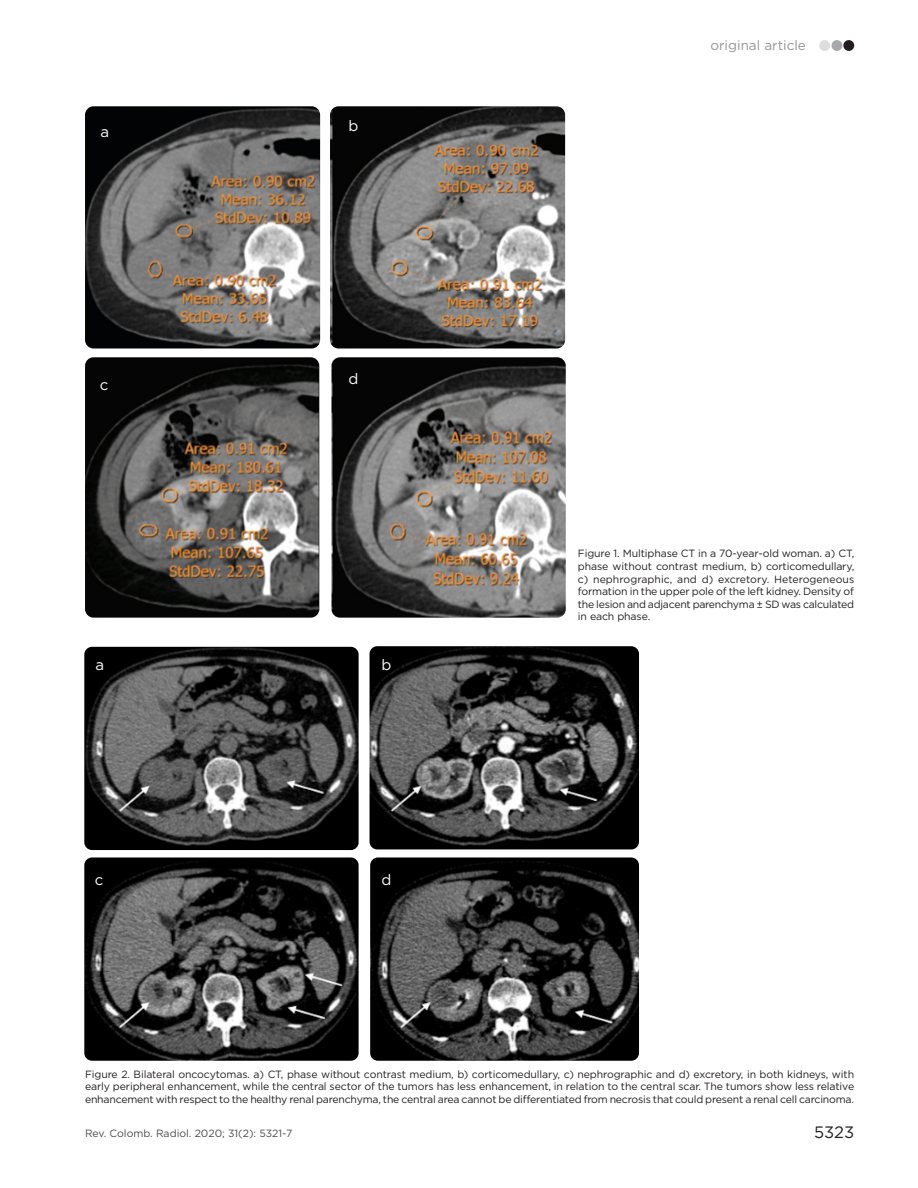
<style>
.page{position:relative;width:918px;height:1188px;background:#fff}
.page>*{position:absolute;margin:0;border:0;box-sizing:border-box;transform-origin:0 0}
.t1{font:16.5px "Gotham";color:#231f20}
._02_subtitulo_nivel{font:15px "Gotham";color:#fff}
.t2{font:13.5px "Gotham";color:#939598}
.pie_de_foto_nuevo{font:10.5px/12.6px "Gotham";letter-spacing:-.025em;color:#231f20;text-align:justify}
.t3{font:10.5px "Gotham";color:#4b4c4d}
</style>
<div class="page">
<div style="left:843px;top:40px;width:11px;height:11px;background:#231f20;border-radius:50%"></div>
<div style="left:832px;top:40px;width:10px;height:11px;background:#a8a9ad;border-radius:50%"></div>
<div style="left:819px;top:40px;width:11px;height:11px;background:#dcdddf;border-radius:50%"></div>
<img style="left:85px;top:106px;width:235px;height:242px">
<img style="left:330px;top:106px;width:235px;height:242px">
<img style="left:85px;top:357px;width:234px;height:261px">
<img style="left:331px;top:357px;width:235px;height:261px">
<img style="left:84px;top:647px;width:275px;height:203px">
<img style="left:84px;top:857px;width:275px;height:204px">
<img style="left:370px;top:857px;width:269px;height:204px">
<img style="left:370px;top:646px;width:269px;height:203px">
<p class="_02_subtitulo_nivel" style="left:100px;top:122px;width:10px">a</p>
<p class="_02_subtitulo_nivel" style="left:100px;top:375px;width:10px">c</p>
<p class="_02_subtitulo_nivel" style="left:95px;top:656px;width:10px">a</p>
<p class="_02_subtitulo_nivel" style="left:95px;top:870px;width:10px">c</p>
<p class="_02_subtitulo_nivel" style="left:349px;top:116px;width:11px">b</p>
<p class="_02_subtitulo_nivel" style="left:349px;top:369px;width:11px">d</p>
<p class="_02_subtitulo_nivel" style="left:382px;top:656px;width:11px">b</p>
<p class="_02_subtitulo_nivel" style="left:382px;top:870px;width:11px">d</p>
<p class="t2" style="left:710px;top:36px;width:97px">original article</p>
<p class="pie_de_foto_nuevo" style="left:578px;top:547px;width:278px">Figure 1. Multiphase CT in a 70-year-old woman. a) CT, phase without contrast medium, b) corticomedullary, c) nephrographic, and d) excretory. Heterogeneous formation in the upper pole of the left kidney. Density of the lesion and adjacent parenchyma ± SD was calculated in each phase.</p>
<p class="pie_de_foto_nuevo" style="left:85px;top:1068px;width:771px">Figure 2. Bilateral oncocytomas. a) CT, phase without contrast medium, b) corticomedullary, c) nephrographic and d) excretory, in both kidneys, with early peripheral enhancement, while the central sector of the tumors has less enhancement, in relation to the central scar. The tumors show less relative enhancement with respect to the healthy renal parenchyma, the central area cannot be differentiated from necrosis that could present a renal cell carcinoma.</p>
<p class="t3" style="left:85px;top:1126px;width:209px">Rev. Colomb. Radiol. 2020; 31(2): 5321-7</p>
<h1 class="t1" style="left:814px;top:1122px;width:42px">5323</h1>
</div>
